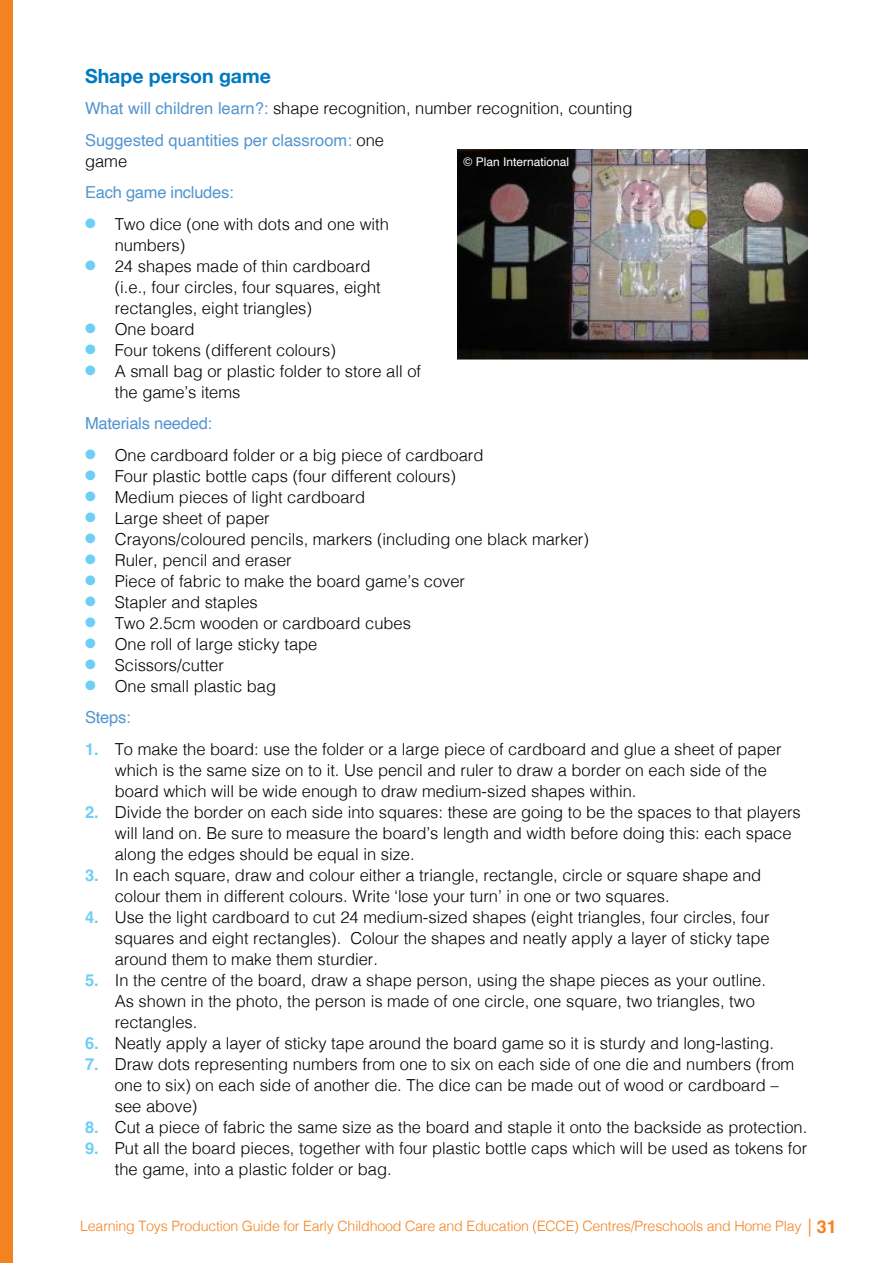
<style>
.page{position:relative;width:893px;height:1263px;background:#fff}
.page>*{position:absolute;margin:0;border:0;box-sizing:border-box;transform-origin:0 0}
.heading_4{font:700 19.5px "Helvetica Neue";color:#0079c1}
.body_text{font:300 16.5px/21px "Helvetica";color:#000}
.body_text-2{font:16.5px/21px "Helvetica";color:#5395d0}
._2024_Heading_5_-_70__blue{font:16.5px "Helvetica";letter-spacing:-.015em;color:#5395d0}
.t1{font:300 14.25px "Helvetica";letter-spacing:-.015em;color:#f58220}
.table_numbered{font:12px "Helvetica";color:#fff}
.s1{font-weight:400;color:#5395d0}
.s2{font-weight:300;color:#000}
.s3{color:#6dcff6}
.s4{font-weight:700;color:#6dcff6}
.s5{font-size:18px}
.s6{font-weight:700;font-size:18px}
</style>
<div class="page">
<div style="left:0;top:0;width:13px;height:1263px;background:#f58220"></div>
<img style="left:458px;top:150px;width:350px;height:209px">
<p class="heading_4" style="left:85px;top:61px;width:187px">Shape person game</p>
<p class="body_text" style="left:85px;top:97px;width:549px"><span class="s1">What will children learn?:</span> shape recognition, number recognition, counting</p>
<p class="body_text-2" style="left:85px;top:130px;width:301px">Suggested quantities per classroom: <span class="s2">one game</span></p>
<p class="_2024_Heading_5_-_70__blue" style="left:85px;top:180px;width:150px">Each game includes:</p>
<p class="body_text" style="left:115px;top:212px;width:276px;text-indent:-30px"><span class="s3">●</span> Two dice (one with dots and one with numbers)</p>
<p class="body_text" style="left:115px;top:254px;width:267px;text-indent:-30px"><span class="s3">●</span> 24 shapes made of thin cardboard (i.e., four circles, four squares, eight rectangles, eight triangles)</p>
<p class="body_text" style="left:85px;top:317px;width:111px"><span class="s3">●</span> One board</p>
<p class="body_text" style="left:85px;top:338px;width:252px"><span class="s3">●</span> Four tokens (different colours)</p>
<p class="body_text" style="left:115px;top:359px;width:308px;text-indent:-30px"><span class="s3">●</span> A small bag or plastic folder to store all of the game’s items</p>
<p class="_2024_Heading_5_-_70__blue" style="left:85px;top:411px;width:129px">Materials needed:</p>
<p class="body_text" style="left:85px;top:443px;width:400px"><span class="s3">●</span> One cardboard folder or a big piece of cardboard</p>
<p class="body_text" style="left:85px;top:464px;width:372px"><span class="s3">●</span> Four plastic bottle caps (four different colours)</p>
<p class="body_text" style="left:85px;top:485px;width:282px"><span class="s3">●</span> Medium pieces of light cardboard</p>
<p class="body_text" style="left:85px;top:506px;width:186px"><span class="s3">●</span> Large sheet of paper</p>
<p class="body_text" style="left:85px;top:527px;width:505px"><span class="s3">●</span> Crayons/coloured pencils, markers (including one black marker)</p>
<p class="body_text" style="left:85px;top:548px;width:208px"><span class="s3">●</span> Ruler, pencil and eraser</p>
<p class="body_text" style="left:85px;top:569px;width:382px"><span class="s3">●</span> Piece of fabric to make the board game’s cover</p>
<p class="body_text" style="left:85px;top:590px;width:174px"><span class="s3">●</span> Stapler and staples</p>
<p class="body_text" style="left:85px;top:611px;width:327px"><span class="s3">●</span> Two 2.5cm wooden or cardboard cubes</p>
<p class="body_text" style="left:85px;top:632px;width:234px"><span class="s3">●</span> One roll of large sticky tape</p>
<p class="body_text" style="left:85px;top:653px;width:140px"><span class="s3">●</span> Scissors/cutter</p>
<p class="body_text" style="left:85px;top:674px;width:193px"><span class="s3">●</span> One small plastic bag</p>
<p class="_2024_Heading_5_-_70__blue" style="left:85px;top:705px;width:47px">Steps:</p>
<p class="body_text" style="left:115px;top:737px;width:668px;text-indent:-30px"><span class="s4">1.</span> To make the board: use the folder or a large piece of cardboard and glue a sheet of paper which is the same size on to it. Use pencil and ruler to draw a border on each side of the board which will be wide enough to draw medium-sized shapes within.</p>
<p class="body_text" style="left:115px;top:800px;width:687px;text-indent:-30px"><span class="s4">2.</span> Divide the border on each side into squares: these are going to be the spaces to that players will land on. Be sure to measure the board’s length and width before doing this: each space along the edges should be equal in size.</p>
<p class="body_text" style="left:115px;top:863px;width:648px;text-indent:-30px"><span class="s4">3.</span> In each square, draw and colour either a triangle, rectangle, circle or square shape and colour them in different colours. Write ‘lose your turn’ in one or two squares.</p>
<p class="body_text" style="left:115px;top:905px;width:656px;text-align:justify;text-indent:-30px"><span class="s4">4.</span> Use the light cardboard to cut 24 medium-sized shapes (eight triangles, four circles, four squares and eight rectangles). Colour the shapes and neatly apply a layer of sticky tape around them to make them sturdier.</p>
<p class="body_text" style="left:115px;top:968px;width:653px;text-indent:-30px"><span class="s4">5.</span> In the centre of the board, draw a shape person, using the shape pieces as your outline.<br>As shown in the photo, the person is made of one circle, one square, two triangles, two rectangles.</p>
<p class="body_text" style="left:85px;top:1031px;width:691px"><span class="s4">6.</span> Neatly apply a layer of sticky tape around the board game so it is sturdy and long-lasting.</p>
<p class="body_text" style="left:115px;top:1052px;width:681px;text-indent:-30px"><span class="s4">7.</span> Draw dots representing numbers from one to six on each side of one die and numbers (from one to six) on each side of another die. The dice can be made out of wood or cardboard – see above)</p>
<p class="body_text" style="left:85px;top:1115px;width:724px"><span class="s4">8.</span> Cut a piece of fabric the same size as the board and staple it onto the backside as protection.</p>
<p class="body_text" style="left:115px;top:1136px;width:694px;text-indent:-30px"><span class="s4">9.</span> Put all the board pieces, together with four plastic bottle caps which will be used as tokens for the game, into a plastic folder or bag.</p>
<p class="table_numbered" style="left:463px;top:153px;width:107px">© Plan International</p>
<p class="t1" style="left:80px;top:1213px;width:758px">Learning Toys Production Guide for Early Childhood Care and Education (ECCE) Centres/Preschools and Home Play <span class="s5">|</span> <span class="s6">31</span></p>
</div>
